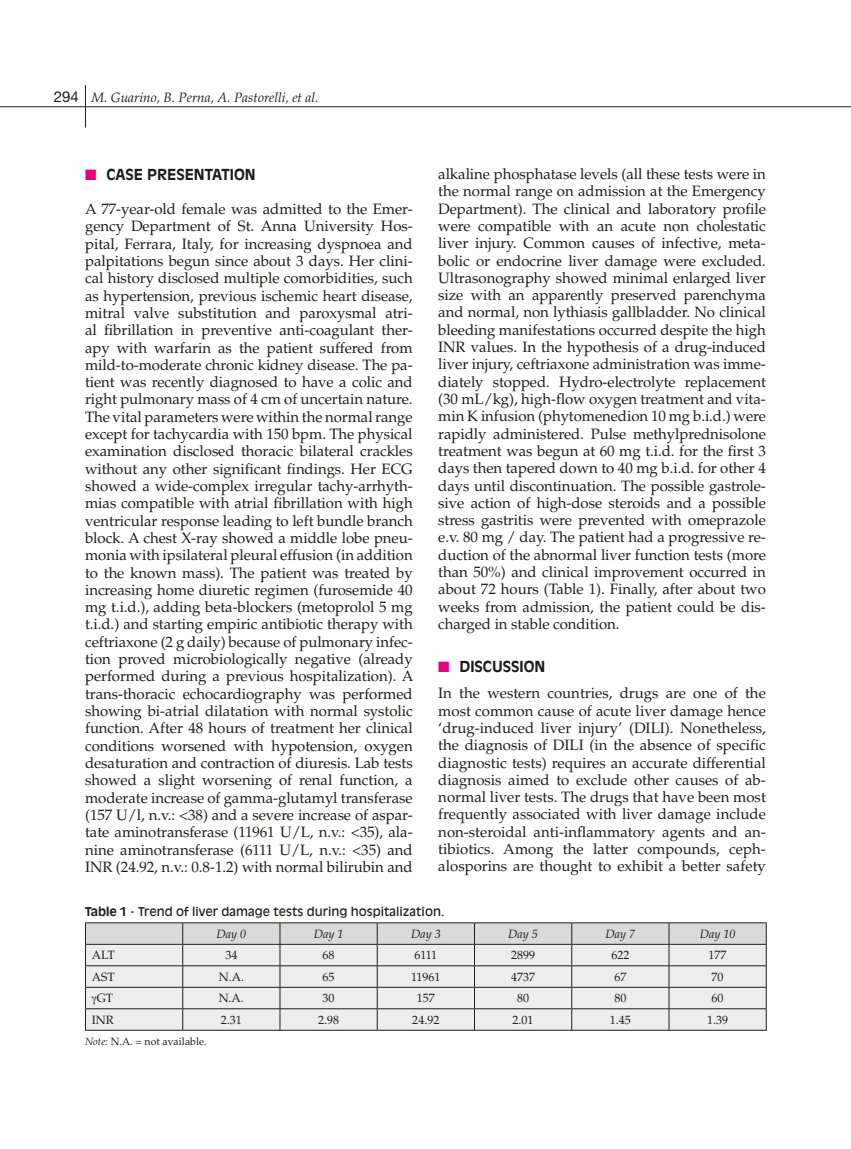
<style>
.page{position:relative;width:851px;height:1149px;background:#fff}
.page>*{position:absolute;margin:0;border:0;box-sizing:border-box;transform-origin:0 0}
.t1{font:15px/17.2px "Palatino LT Std";letter-spacing:-.005em;color:#1d1d1b;text-align:justify}
.t2{font:700 15px "Antique Olive Std";color:#1d1d1b}
.t3{font:italic 13.5px "Palatino LT Std";color:#1d1d1b}
.t4{font:12px "Palatino LT Std";color:#1d1d1b}
.t5{font:12px "Antique Olive Std";color:#1d1d1b}
.t6{font:italic 12px "Palatino LT Std";color:#1d1d1b}
.t7{font:10.5px "Palatino LT Std";color:#1d1d1b}
.s1{font-family:"Helvetica Neue LT Std";font-style:normal;font-size:15px}
.s2{color:#e6007e}
.s3{font-weight:700}
.s4{font-style:italic}
</style>
<div class="page">
<hr style="left:85px;top:85px;width:1px;height:43px;background:#1d1d1b">
<hr style="left:0;top:106px;width:850px;height:1px;background:#1d1d1b">
<hr style="left:85px;top:1029px;width:98px;height:1px;background:#1d1d1b">
<hr style="left:183px;top:1029px;width:97px;height:1px;background:#1d1d1b">
<hr style="left:280px;top:1029px;width:97px;height:1px;background:#1d1d1b">
<hr style="left:377px;top:1029px;width:97px;height:1px;background:#1d1d1b">
<hr style="left:474px;top:1029px;width:97px;height:1px;background:#1d1d1b">
<hr style="left:571px;top:1029px;width:98px;height:1px;background:#1d1d1b">
<hr style="left:669px;top:1029px;width:97px;height:1px;background:#1d1d1b">
<svg style="left:85px;top:922px;width:681px;height:107px;background:#ddd"></svg>
<p class="t3" style="left:54px;top:89px;width:266px"><span class="s1">294</span> M. Guarino, B. Perna, A. Pastorelli, et al.</p>
<p class="t1" style="left:438px;top:165px;width:329px">alkaline phosphatase levels (all these tests were in the normal range on admission at the Emergency Department). The clinical and laboratory profile were compatible with an acute non cholestatic liver injury. Common causes of infective, meta&shy;bolic or endocrine liver damage were excluded.<br>Ultrasonography showed minimal enlarged liver size with an apparently preserved parenchyma and normal, non lythiasis gallbladder. No clinical bleeding manifestations occurred despite the high INR values. In the hypothesis of a drug-induced liver injury, ceftriaxone administration was imme&shy;diately stopped. Hydro-electrolyte replacement (30 mL/kg), high-flow oxygen treatment and vita&shy;min K infusion (phytomenedion 10 mg b.i.d.) were rapidly administered. Pulse methylprednisolone treatment was begun at 60 mg t.i.d. for the first 3 days then tapered down to 40 mg b.i.d. for other 4 days until discontinuation. The possible gastrole&shy;sive action of high-dose steroids and a possible stress gastritis were prevented with omeprazole e.v. 80 mg / day. The patient had a progressive re&shy;duction of the abnormal liver function tests (more than 50%) and clinical improvement occurred in about 72 hours (Table 1). Finally, after about two weeks from admission, the patient could be dis&shy;charged in stable condition.</p>
<p class="t2" style="left:438px;top:657px;width:109px"><span class="s2">■</span> DISCUSSION</p>
<p class="t1" style="left:438px;top:684px;width:329px">In the western countries, drugs are one of the most common cause of acute liver damage hence ‘drug-induced liver injury’ (DILI). Nonetheless, the diagnosis of DILI (in the absence of specific diagnostic tests) requires an accurate differential diagnosis aimed to exclude other causes of ab&shy;normal liver tests. The drugs that have been most frequently associated with liver damage include non-steroidal anti-inflammatory agents and an&shy;tibiotics. Among the latter compounds, ceph&shy;alosporins are thought to exhibit a better safety</p>
<p class="t5" style="left:85px;top:904px;width:361px"><span class="s3">Table 1</span> - Trend of liver damage tests during hospitalization.</p>
<p class="t6" style="left:216px;top:926px;width:31px">Day 0</p>
<p class="t6" style="left:314px;top:926px;width:31px">Day 1</p>
<p class="t6" style="left:411px;top:926px;width:31px">Day 3</p>
<p class="t6" style="left:508px;top:926px;width:31px">Day 5</p>
<p class="t6" style="left:605px;top:926px;width:31px">Day 7</p>
<p class="t6" style="left:699px;top:926px;width:37px">Day 10</p>
<p class="t4" style="left:92px;top:947px;width:25px">ALT</p>
<p class="t4" style="left:225px;top:947px;width:13px">34</p>
<p class="t4" style="left:322px;top:947px;width:13px">68</p>
<p class="t4" style="left:414px;top:947px;width:24px">6111</p>
<p class="t4" style="left:511px;top:947px;width:25px">2899</p>
<p class="t4" style="left:611px;top:947px;width:19px">622</p>
<p class="t4" style="left:708px;top:947px;width:19px">177</p>
<p class="t4" style="left:92px;top:969px;width:24px">AST</p>
<p class="t4" style="left:219px;top:969px;width:27px">N.A.</p>
<p class="t4" style="left:322px;top:969px;width:13px">65</p>
<p class="t4" style="left:411px;top:969px;width:31px">11961</p>
<p class="t4" style="left:511px;top:969px;width:25px">4737</p>
<p class="t4" style="left:614px;top:969px;width:13px">67</p>
<p class="t4" style="left:711px;top:969px;width:13px">70</p>
<p class="t4" style="left:97px;top:990px;width:18px">GT</p>
<p class="t4" style="left:219px;top:990px;width:27px">N.A.</p>
<p class="t4" style="left:322px;top:990px;width:13px">30</p>
<p class="t4" style="left:417px;top:990px;width:19px">157</p>
<p class="t4" style="left:517px;top:990px;width:13px">80</p>
<p class="t4" style="left:614px;top:990px;width:13px">80</p>
<p class="t4" style="left:711px;top:990px;width:13px">60</p>
<p class="t4" style="left:92px;top:1012px;width:24px">INR</p>
<p class="t4" style="left:221px;top:1012px;width:22px">2.31</p>
<p class="t4" style="left:318px;top:1012px;width:22px">2.98</p>
<p class="t4" style="left:412px;top:1012px;width:28px">24.92</p>
<p class="t4" style="left:512px;top:1012px;width:22px">2.01</p>
<p class="t4" style="left:609px;top:1012px;width:22px">1.45</p>
<p class="t4" style="left:707px;top:1012px;width:22px">1.39</p>
<p class="t7" style="left:85px;top:1035px;width:123px"><span class="s4">Note:</span> N.A. = not available.</p>
<p class="t2" style="left:85px;top:165px;width:172px"><span class="s2">■</span> CASE PRESENTATION</p>
<p class="t1" style="left:85px;top:200px;width:330px">A 77-year-old female was admitted to the Emer&shy;gency Department of St. Anna University Hos&shy;pital, Ferrara, Italy, for increasing dyspnoea and palpitations begun since about 3 days. Her clini&shy;cal history disclosed multiple comorbidities, such as hypertension, previous ischemic heart disease, mitral valve substitution and paroxysmal atri&shy;al fibrillation in preventive anti-coagulant ther&shy;apy with warfarin as the patient suffered from mild-to-moderate chronic kidney disease. The pa&shy;tient was recently diagnosed to have a colic and right pulmonary mass of 4 cm of uncertain nature.<br>The vital parameters were within the normal range except for tachycardia with 150 bpm. The physical examination disclosed thoracic bilateral crackles without any other significant findings. Her ECG showed a wide-complex irregular tachy-arrhyth&shy;mias compatible with atrial fibrillation with high ventricular response leading to left bundle branch block. A chest X-ray showed a middle lobe pneu&shy;monia with ipsilateral pleural effusion (in addition to the known mass). The patient was treated by increasing home diuretic regimen (furosemide 40 mg t.i.d.), adding beta-blockers (metoprolol 5 mg t.i.d.) and starting empiric antibiotic therapy with ceftriaxone (2 g daily) because of pulmonary infec&shy;tion proved microbiologically negative (already performed during a previous hospitalization). A trans-thoracic echocardiography was performed showing bi-atrial dilatation with normal systolic function. After 48 hours of treatment her clinical conditions worsened with hypotension, oxygen desaturation and contraction of diuresis. Lab tests showed a slight worsening of renal function, a moderate increase of gamma-glutamyl transferase (157 U/l, n.v.: &lt;38) and a severe increase of aspar&shy;tate aminotransferase (11961 U/L, n.v.: &lt;35), ala&shy;nine aminotransferase (6111 U/L, n.v.: &lt;35) and INR (24.92, n.v.: 0.8-1.2) with normal bilirubin and</p>
</div>
